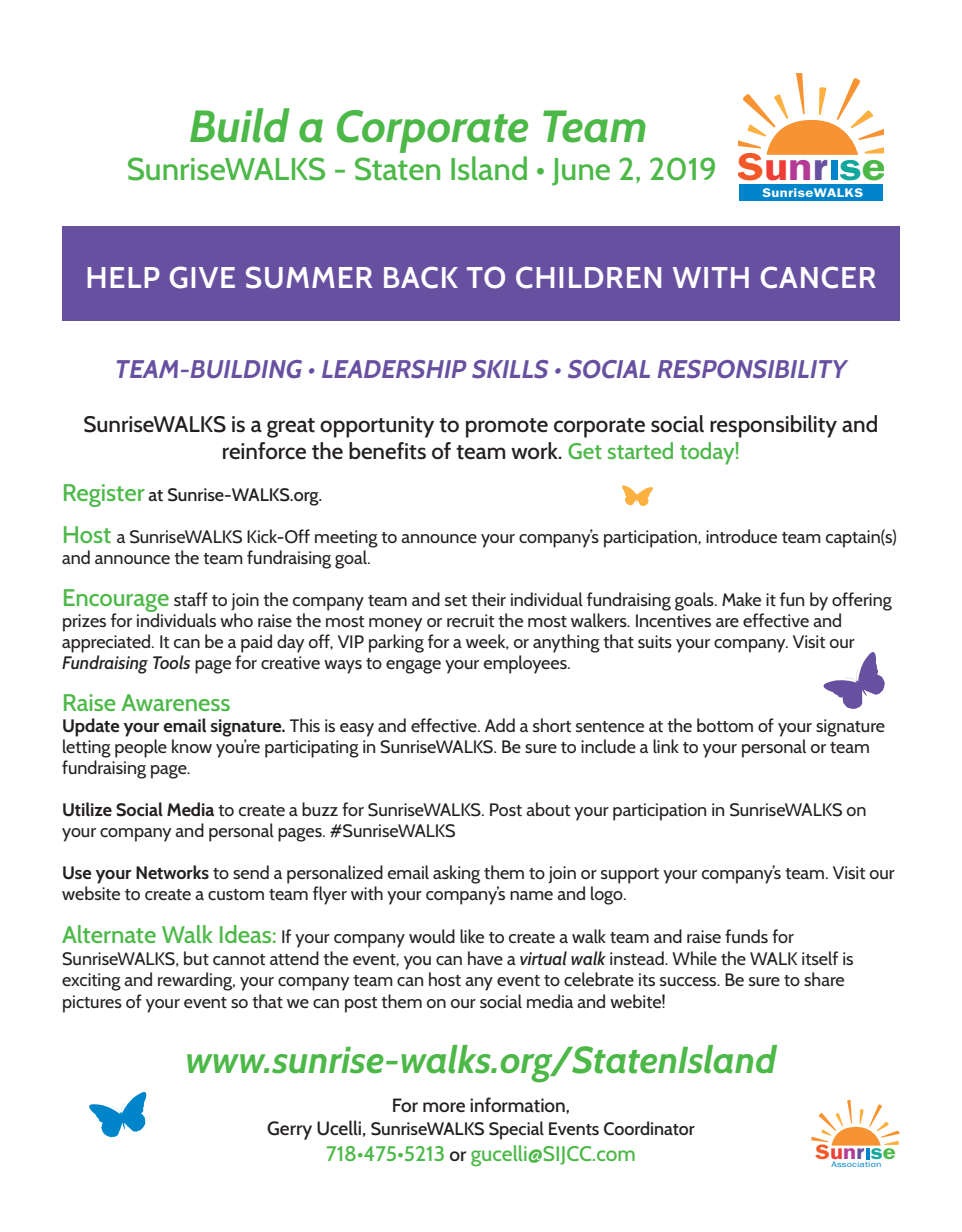
<style>
.page{position:relative;width:962px;height:1232px;background:#fff}
.page>*{position:absolute;margin:0;border:0;box-sizing:border-box;transform-origin:0 0}
.t1{font:italic 700 45px "Cabin";color:#4cb848}
.t2{font:600 38.85px "ITC Franklin Gothic Std";color:#f15929;scale:1.16 1}
.t3{font:italic 700 37.5px "Cabin";color:#4cb848}
.t4{font:500 31.5px "Cabin";color:#4cb848}
.t5{font:600 30px "Cabin";letter-spacing:.03em;color:#fff}
.t6{font:italic 700 25.5px "Cabin";color:#6850a1}
.t7{font:500 24px "Cabin";color:#4cb848}
.t8{font:500 22.5px/27px "Cabin";color:#231f20;text-align:center}
.t9{font:500 21px "Cabin";color:#4cb848}
.t10{font:600 20.85px "ITC Franklin Gothic Std";color:#f15929;scale:1.16 1}
.t11{font:500 19.2px "Cabin";color:#231f20}
.t12{font:18px/21px "Cabin";color:#231f20}
.t13{font:500 18px "Cabin";color:#231f20}
.t14{font:600 12.6px "ITC Franklin Gothic Std";letter-spacing:.025em;color:#fff;scale:1.17 1}
.t15{font:8.25px "Franklin Gothic";letter-spacing:.015em;color:#0084ca;scale:1.22 1}
.s1{color:#ee3e35}
.s2{color:#b33b96}
.s3{color:#6850a1}
.s4{color:#12a79d}
.s5{color:#4cb848}
.s6{font-size:24px;color:#4cb848}
.s7{font-weight:500;font-size:24px;color:#4cb848}
.s8{font-weight:500;font-style:italic}
.s9{font-weight:700}
.s10{font-size:19.2px}
.s11{font-size:19.2px;color:#231f20}
</style>
<div class="page">
<svg style="left:622px;top:485px;width:31px;height:21px"></svg>
<svg style="left:89px;top:1092px;width:57px;height:45px"></svg>
<svg style="left:823px;top:652px;width:62px;height:57px"></svg>
<div style="left:739px;top:184px;width:144px;height:17px;background:#0084ca"></div>
<svg style="left:738px;top:73px;width:145px;height:82px"></svg>
<div style="left:830px;top:166px;width:7px;height:14px;background:#0084ca"></div>
<div style="left:830px;top:160px;width:7px;height:6px;background:#0084ca"></div>
<div style="left:62px;top:226px;width:837px;height:94px;background:#6850a1"></div>
<svg style="left:811px;top:1100px;width:88px;height:58px"></svg>
<h1 class="t1" style="left:189px;top:99px;width:460px">Build a Corporate Team</h1>
<h3 class="t4" style="left:127px;top:149px;width:591px">SunriseWALKS - Staten Island • June 2, 2019</h3>
<h2 class="t2" style="left:736px;top:144px;width:130px">S<span class="s1">u</span><span class="s2">n</span><span class="s3">r</span> <span class="s4">s</span><span class="s5">e</span></h2>
<p class="t14" style="left:762px;top:185px;width:88px">SunriseWALKS</p>
<h3 class="t5" style="left:85px;top:259px;width:792px">HELP GIVE SUMMER BACK TO CHILDREN WITH CANCER</h3>
<h3 class="t6" style="left:115px;top:353px;width:733px">TEAM-BUILDING • LEADERSHIP SKILLS • SOCIAL RESPONSIBILITY</h3>
<p class="t8" style="left:84px;top:410px;width:796px">SunriseWALKS is a great opportunity to promote corporate social responsibility and reinforce the benefits of team work. <span class="s5">Get started today!</span></p>
<p class="t13" style="left:62px;top:483px;width:262px"><span class="s6">Register</span> at Sunrise-WALKS.org.</p>
<p class="t12" style="left:62px;top:526px;width:835px"><span class="s7">Host</span> a SunriseWALKS Kick-Off meeting to announce your company’s participation, introduce team captain(s) and announce the team fundraising goal.</p>
<p class="t12" style="left:62px;top:589px;width:830px"><span class="s7">Encourage</span> staff to join the company team and set their individual fundraising goals. Make it fun by offering prizes for individuals who raise the most money or recruit the most walkers. Incentives are effective and appreciated. It can be a paid day off, VIP parking for a week, or anything that suits your company. Visit our <span class="s8">Fundraising Tools</span> page for creative ways to engage your employees.</p>
<h3 class="t7" style="left:62px;top:688px;width:170px">Raise Awareness</h3>
<p class="t12" style="left:62px;top:715px;width:824px"><span class="s9">Update your email signature.</span> This is easy and effective. Add a short sentence at the bottom of your signature letting people know you’re participating in SunriseWALKS. Be sure to include a link to your personal or team fundraising page.</p>
<p class="t12" style="left:62px;top:799px;width:805px"><span class="s9">Utilize Social Media</span> to create a buzz for SunriseWALKS. Post about your participation in SunriseWALKS on your company and personal pages. #SunriseWALKS</p>
<p class="t12" style="left:62px;top:862px;width:833px"><span class="s9">Use your Networks</span> to send a personalized email asking them to join or support your company’s team. Visit our website to create a custom team flyer with your company’s name and logo.</p>
<p class="t12" style="left:62px;top:925px;width:792px;line-height:21.6px"><span class="s7">Alternate Walk Ideas:</span> If your company would like to create a walk team and raise funds for SunriseWALKS, but cannot attend the event, you can have a <span class="s8">virtual walk</span> instead. While the WALK itself is exciting and rewarding, your company team can host any event to celebrate its success. Be sure to share pictures of your event so that we can post them on our social media and webite!</p>
<h3 class="t3" style="left:185px;top:1036px;width:592px">www.sunrise-walks.org/StatenIsland</h3>
<p class="t11" style="left:392px;top:1093px;width:180px">For more information,</p>
<p class="t13" style="left:267px;top:1117px;width:429px"><span class="s10">Gerry Ucelli,</span> SunriseWALKS Special Events Coordinator</p>
<p class="t9" style="left:326px;top:1140px;width:311px">718•475•5213 <span class="s11">or</span> gucelli@SIJCC.com</p>
<p class="t10" style="left:815px;top:1139px;width:71px">S<span class="s1">u</span><span class="s2">n</span><span class="s3">r</span> <span class="s4">s</span><span class="s5">e</span></p>
<p class="t15" style="left:831px;top:1158px;width:43px">Association</p>
</div>
